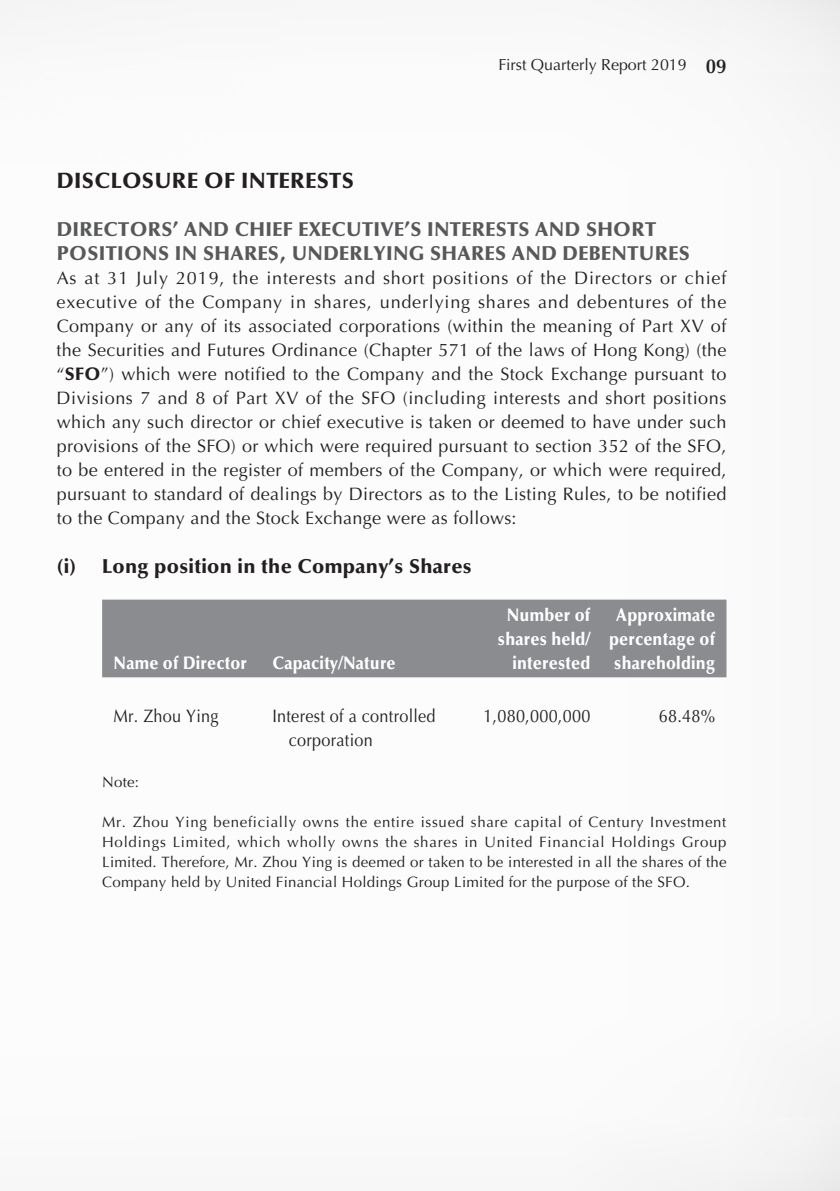
<style>
.page{position:relative;width:840px;height:1191px;background:#fff}
.page>*{position:absolute;margin:0;border:0;box-sizing:border-box;transform-origin:0 0}
.t1{font:900 22px "Optima LT Std";letter-spacing:.015em;color:#231f20}
.t2{font:900 20px "Optima LT Std";letter-spacing:.015em;color:#57585a}
.t3{font:900 20px "Optima LT Std";letter-spacing:.015em;color:#231f20}
.t4{font:18px/24px "Optima LT Std";letter-spacing:.015em;color:#231f20;text-align:justify}
.t5{font:900 18px/24px "Optima LT Std";letter-spacing:.015em;color:#fff;text-align:right;scale:.9 1}
.t6{font:18px/24px "Optima LT Std";letter-spacing:.015em;color:#231f20;scale:.9 1}
.t7{font:16px "Optima LT Std";color:#231f20}
.t8{font:15px/20px "Optima LT Std";letter-spacing:.015em;color:#231f20;text-align:justify}
.s1{font-weight:600;font-size:20px}
.s2{font-weight:900}
</style>
<div class="page">
<div style="left:102px;top:599px;width:624px;height:78px;background:#8a8c8f"></div>
<p class="t7" style="left:498px;top:55px;width:229px">First Quarterly Report 2019 <span class="s1">09</span></p>
<p class="t1" style="left:57px;top:168px;width:299px">DISCLOSURE OF INTERESTS</p>
<p class="t2" style="left:57px;top:218px;width:30px">Directors</p>
<p class="t2" style="left:173px;top:218px;width:27px">’ and</p>
<p class="t2" style="left:235px;top:218px;width:27px">Chief</p>
<p class="t2" style="left:298px;top:218px;width:24px">Executive</p>
<p class="t2" style="left:404px;top:218px;width:43px">’s Interests</p>
<p class="t2" style="left:535px;top:218px;width:16px">and</p>
<p class="t2" style="left:585px;top:218px;width:27px">Short</p>
<p class="t2" style="left:57px;top:242px;width:26px">Positions</p>
<p class="t2" style="left:175px;top:242px;width:53px">in Shares</p>
<p class="t2" style="left:279px;top:242px;width:42px">, Underlying</p>
<p class="t2" style="left:430px;top:242px;width:25px">Shares</p>
<p class="t2" style="left:511px;top:242px;width:16px">and</p>
<p class="t2" style="left:562px;top:242px;width:30px">Debentures</p>
<p class="t4" style="left:57px;top:266px;width:671px">As at 31 July 2019, the interests and short positions of the Directors or chief executive of the Company in shares, underlying shares and debentures of the Company or any of its associated corporations (within the meaning of Part XV of the Securities and Futures Ordinance (Chapter 571 of the laws of Hong Kong) (the “<span class="s2">SFO</span>”) which were notified to the Company and the Stock Exchange pursuant to Divisions 7 and 8 of Part XV of the SFO (including interests and short positions which any such director or chief executive is taken or deemed to have under such provisions of the SFO) or which were required pursuant to section 352 of the SFO, to be entered in the register of members of the Company, or which were required, pursuant to standard of dealings by Directors as to the Listing Rules, to be notified to the Company and the Stock Exchange were as follows:</p>
<p class="t3" style="left:57px;top:554px;width:416px">(i) Long position in the Company’s Shares</p>
<p class="t5" style="left:113px;top:650px;width:150px">Name of Director</p>
<p class="t5" style="left:272px;top:650px;width:138px">Capacity/Nature</p>
<p class="t5" style="left:497px;top:602px;width:104px">Number of shares held/ interested</p>
<p class="t5" style="left:608px;top:602px;width:119px;text-align:center">Approximate percentage of shareholding</p>
<p class="t6" style="left:113px;top:704px;width:118px">Mr. Zhou Ying</p>
<p class="t6" style="left:289px;top:704px;width:164px;text-indent:-16px">Interest of a controlled corporation</p>
<p class="t6" style="left:483px;top:704px;width:120px">1,080,000,000</p>
<p class="t6" style="left:658px;top:704px;width:64px">68.48%</p>
<p class="t8" style="left:102px;top:772px;width:38px">Note:</p>
<p class="t8" style="left:102px;top:812px;width:625px">Mr. Zhou Ying beneficially owns the entire issued share capital of Century Investment Holdings Limited, which wholly owns the shares in United Financial Holdings Group Limited. Therefore, Mr. Zhou Ying is deemed or taken to be interested in all the shares of the Company held by United Financial Holdings Group Limited for the purpose of the SFO.</p>
</div>
